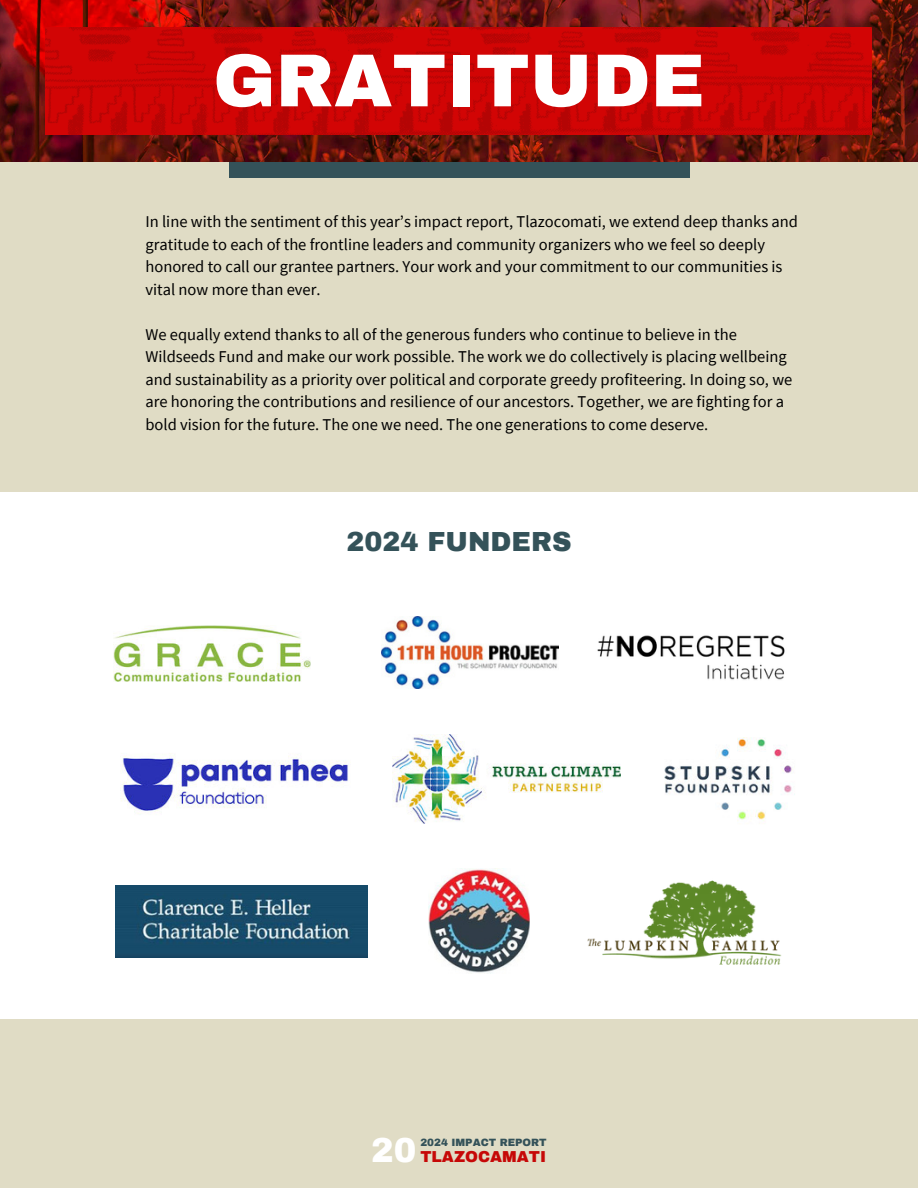
<style>
.page{position:relative;width:918px;height:1188px;background:#fff}
.page>*{position:absolute;margin:0;border:0;box-sizing:border-box;transform-origin:0 0}
.t1{font:900 75px "Archivo";color:#fff}
.t2{font:900 33.9px "Archivo";color:#fff}
.t3{font:900 27px "Archivo";color:#345259}
.t4{font:16.5px/22.5px "Source Sans Pro";color:#000}
.t5{font:900 15.45px "Archivo";color:#c60807}
.t6{font:900 10.35px "Archivo";color:#345259}
</style>
<div class="page">
<div style="left:0;top:0;width:918px;height:492px;background:#e0dcc5"></div>
<div style="left:0;top:1019px;width:918px;height:169px;background:#e0dcc5"></div>
<img style="left:0;top:0;width:918px;height:162px">
<img style="left:46px;top:27px;width:826px;height:108px">
<div style="left:229px;top:162px;width:460px;height:15px;background:#345259"></div>
<img style="left:120px;top:753px;width:229px;height:61px">
<img style="left:382px;top:617px;width:176px;height:72px">
<img style="left:587px;top:880px;width:195px;height:85px">
<img style="left:664px;top:737px;width:131px;height:84px">
<img style="left:597px;top:635px;width:188px;height:45px">
<img style="left:393px;top:735px;width:227px;height:88px">
<img style="left:116px;top:886px;width:252px;height:72px">
<img style="left:114px;top:625px;width:196px;height:57px">
<img style="left:429px;top:869px;width:101px;height:104px">
<h1 class="t1" style="left:213px;top:40px;width:493px">GRATITUDE</h1>
<p class="t4" style="left:145px;top:210px;width:654px">In line with the sentiment of this year’s impact report, Tlazocomati, we extend deep thanks and gratitude to each of the frontline leaders and community organizers who we feel so deeply honored to call our grantee partners. Your work and your commitment to our communities is vital now more than ever.</p>
<p class="t4" style="left:145px;top:323px;width:648px">We equally extend thanks to all of the generous funders who continue to believe in the Wildseeds Fund and make our work possible. The work we do collectively is placing wellbeing and sustainability as a priority over political and corporate greedy profiteering. In doing so, we are honoring the contributions and resilience of our ancestors. Together, we are fighting for a bold vision for the future. The one we need. The one generations to come deserve.</p>
<p class="t3" style="left:346px;top:527px;width:227px">2024 FUNDERS</p>
<h2 class="t2" style="left:371px;top:1132px;width:47px">20</h2>
<h4 class="t6" style="left:420px;top:1137px;width:128px">2024 IMPACT REPORT</h4>
<h4 class="t5" style="left:420px;top:1149px;width:127px">TLAZOCAMATI</h4>
</div>
